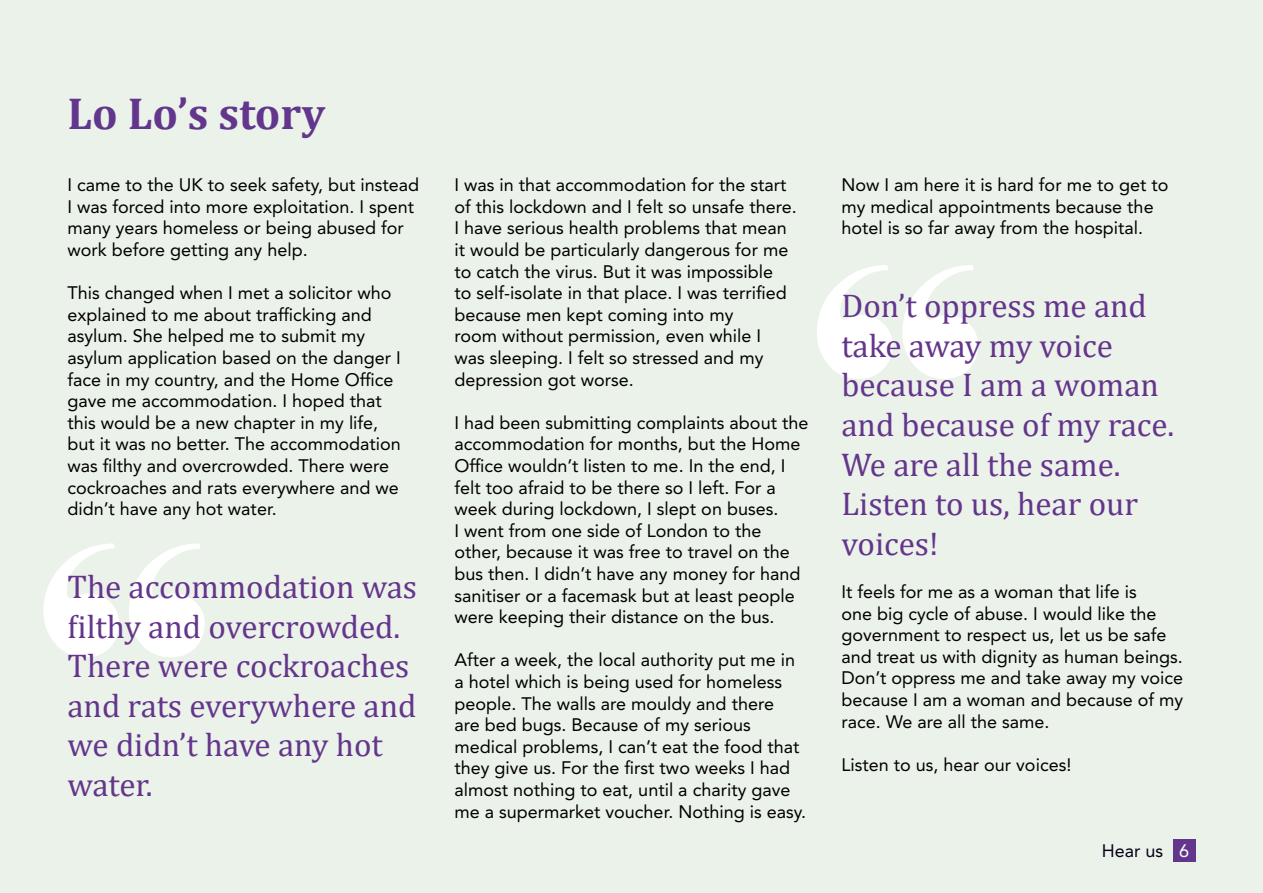
<style>
.page{position:relative;width:1263px;height:893px;background:#ebf2e9}
.page>*{position:absolute;margin:0;border:0;box-sizing:border-box;transform-origin:0 0}
.t1{font:375px "Elephant";color:#fff}
.t2{font:700 45px "Cambria";color:#62368c}
.t3{font:33px/39.6px "Cambria";color:#64358c}
.t4{font:18px/21.6px "Avenir LT Std";color:#000}
.t5{font:18px "Avenir LT Std";color:#040017}
.t6{font:18px "Avenir LT Std";color:#fff}
</style>
<div class="page">
<div style="left:1173px;top:839px;width:22px;height:23px;background:#63368c"></div>
<p class="t2" style="left:68px;top:82px;width:259px">Lo Lo’s story</p>
<p class="t4" style="left:68px;top:174px;width:353px">I came to the UK to seek safety, but instead I was forced into more exploitation. I spent many years homeless or being abused for work before getting any help.</p>
<p class="t4" style="left:68px;top:282px;width:335px">This changed when I met a solicitor who explained to me about trafficking and asylum. She helped me to submit my asylum application based on the danger I face in my country, and the Home Office gave me accommodation. I hoped that this would be a new chapter in my life, but it was no better. The accommodation was filthy and overcrowded. There were cockroaches and rats everywhere and we didn’t have any hot water.</p>
<p class="t1" style="left:39px;top:448px;width:174px">“</p>
<p class="t3" style="left:68px;top:567px;width:351px">The accommodation was filthy and overcrowded.<br>There were cockroaches and rats everywhere and we didn’t have any hot water.</p>
<p class="t4" style="left:454px;top:174px;width:344px">I was in that accommodation for the start of this lockdown and I felt so unsafe there.<br>I have serious health problems that mean it would be particularly dangerous for me to catch the virus. But it was impossible<br>to self-isolate in that place. I was terrified because men kept coming into my<br>room without permission, even while I<br>was sleeping. I felt so stressed and my depression got worse.</p>
<p class="t4" style="left:454px;top:412px;width:355px">I had been submitting complaints about the accommodation for months, but the Home Office wouldn’t listen to me. In the end, I felt too afraid to be there so I left. For a week during lockdown, I slept on buses.<br>I went from one side of London to the other, because it was free to travel on the bus then. I didn’t have any money for hand sanitiser or a facemask but at least people were keeping their distance on the bus.</p>
<p class="t4" style="left:454px;top:649px;width:353px">After a week, the local authority put me in a hotel which is being used for homeless people. The walls are mouldy and there<br>are bed bugs. Because of my serious medical problems, I can’t eat the food that they give us. For the first two weeks I had almost nothing to eat, until a charity gave me a supermarket voucher. Nothing is easy.</p>
<p class="t4" style="left:841px;top:174px;width:328px">Now I am here it is hard for me to get to my medical appointments because the hotel is so far away from the hospital.</p>
<p class="t1" style="left:813px;top:170px;width:174px">“</p>
<p class="t3" style="left:841px;top:286px;width:334px">Don’t oppress me and take away my voice because I am a woman and because of my race.<br>We are all the same.<br>Listen to us, hear our voices!</p>
<p class="t4" style="left:841px;top:581px;width:343px">It feels for me as a woman that life is<br>one big cycle of abuse. I would like the government to respect us, let us be safe and treat us with dignity as human beings.<br>Don’t oppress me and take away my voice because I am a woman and because of my race. We are all the same.</p>
<p class="t4" style="left:841px;top:754px;width:231px">Listen to us, hear our voices!</p>
<p class="t5" style="left:1102px;top:840px;width:63px">Hear us</p>
<p class="t6" style="left:1179px;top:840px;width:12px">6</p>
</div>
